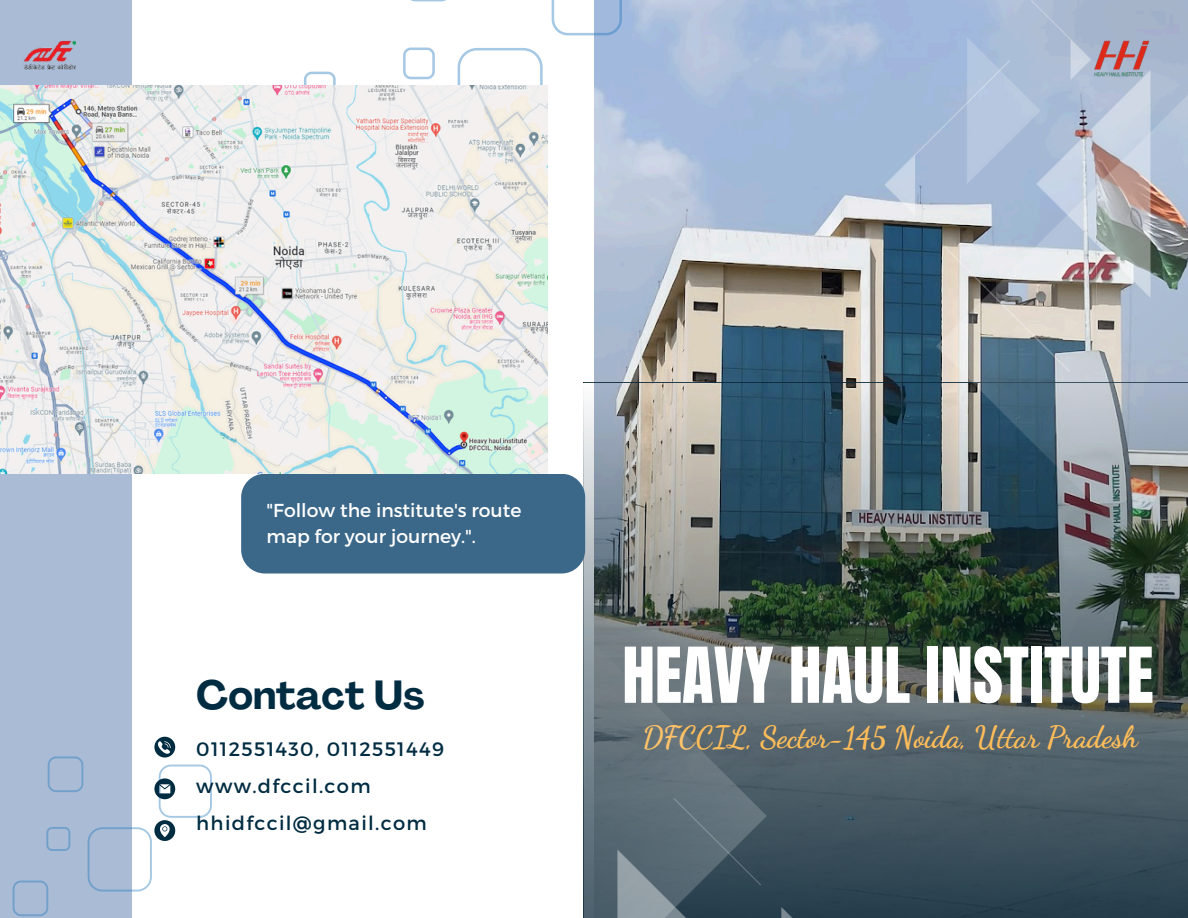
<style>
.page{position:relative;width:1188px;height:918px;background:#fff}
.page>*{position:absolute;margin:0;border:0;box-sizing:border-box;transform-origin:0 0}
.t1{font:65.4px "Anton";color:#fff}
.t2{font:700 40.05px "Agrandir";color:#002c42}
.t3{font:700 30px "Dancing Script";color:#ffbd59}
.t4{font:19.5px "Montserrat";letter-spacing:.07em;color:#002c42}
.t5{font:18.75px/26.1px "Montserrat";color:#fff}
</style>
<div class="page">
<img style="left:594px;top:0;width:291px;height:383px">
<svg style="left:411px;top:0;width:35px;height:1px"></svg>
<svg style="left:458px;top:48px;width:85px;height:37px"></svg>
<svg style="left:552px;top:0;width:70px;height:35px"></svg>
<svg style="left:403px;top:48px;width:32px;height:31px"></svg>
<svg style="left:304px;top:72px;width:32px;height:13px"></svg>
<div style="left:0;top:0;width:132px;height:918px;background:#a9bbd5"></div>
<img style="left:23px;top:40px;width:54px;height:30px">
<svg style="left:584px;top:383px;width:604px;height:535px"></svg>
<img style="left:885px;top:0;width:303px;height:603px">
<img style="left:584px;top:638px;width:218px;height:280px">
<img style="left:580px;top:555px;width:5px;height:271px">
<img style="left:1059px;top:22px;width:129px;height:77px">
<div style="left:241px;top:474px;width:344px;height:100px;background:#3b6789;border-radius:24px"></div>
<svg style="left:13px;top:737px;width:199px;height:179px"></svg>
<img style="left:0;top:85px;width:548px;height:388px">
<p class="t5" style="left:267px;top:496px;width:257px">"Follow the institute's route map for your journey.".</p>
<p class="t2" style="left:196px;top:679px;width:230px">Contact Us</p>
<h2 class="t4" style="left:196px;top:737px;width:249px">0112551430, 0112551449</h2>
<p class="t4" style="left:196px;top:774px;width:176px">www.dfccil.com</p>
<p class="t4" style="left:196px;top:811px;width:232px">hhidfccil@gmail.com</p>
<p class="t1" style="left:622px;top:628px;width:533px">HEAVY HAUL INSTITUTE</p>
<p class="t3" style="left:643px;top:719px;width:497px">DFCCIL, Sector-145 Noida, Uttar Pradesh</p>
</div>
